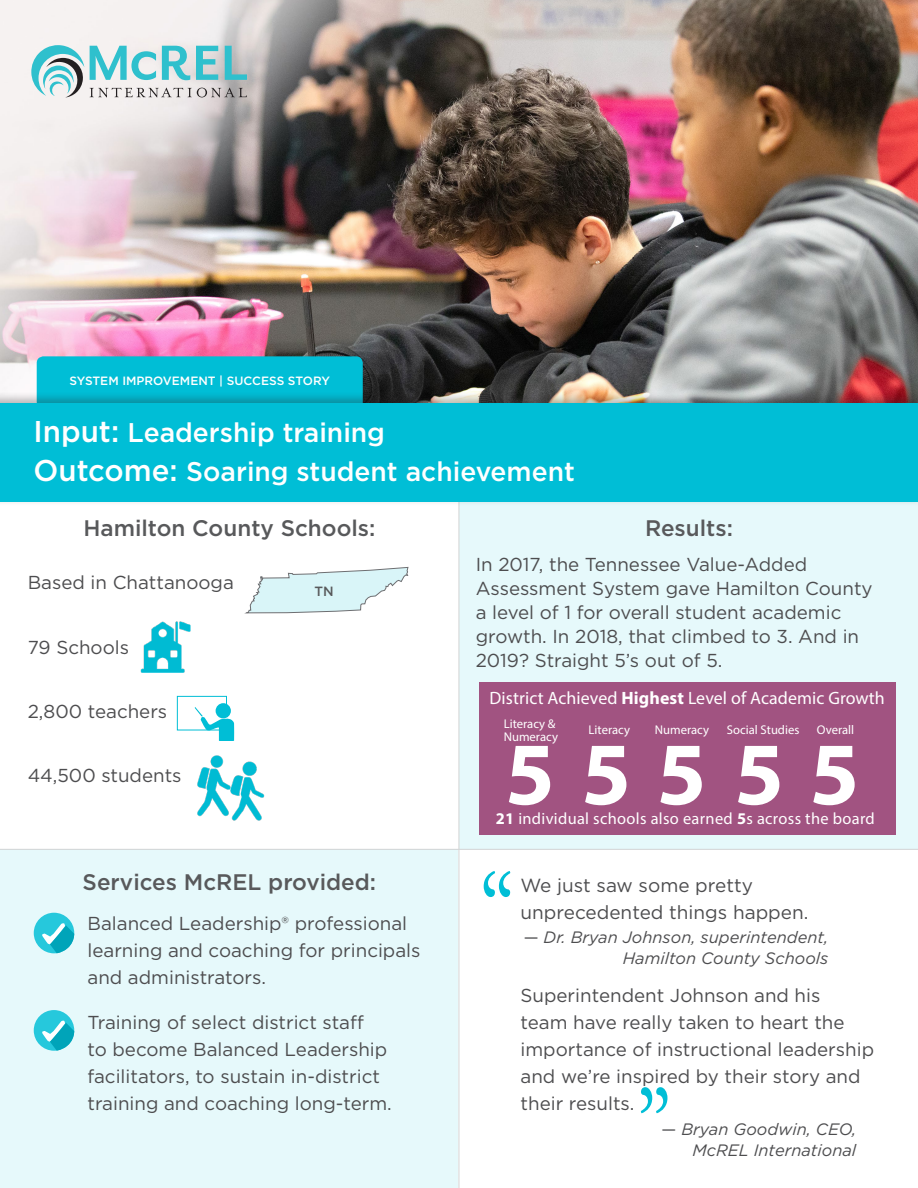
<style>
.page{position:relative;width:918px;height:1188px;background:#fff}
.page>*{position:absolute;margin:0;border:0;box-sizing:border-box;transform-origin:0 0}
.t1{font:112.5px "Adobe Garamond Pro";color:#00bed6;scale:.8 1}
.t2{font:700 89.85px "Myriad Pro";letter-spacing:.29em;color:#fff}
.t3{font:500 27px/39px "Gotham";color:#fff}
.t4{font:500 22.5px "Gotham";color:#58595b}
.t5{font:18.9px/27px "Gotham";color:#4d4d4f}
.t6{font:18.75px/27px "Gotham";color:#4d4d4f}
.t7{font:17.85px "Myriad Pro";letter-spacing:.005em;color:#fff}
.t8{font:italic 16.5px/21px "Gotham";color:#4d4d4f;text-align:right}
.t9{font:16.35px "Myriad Pro";letter-spacing:.02em;color:#fff}
.t10{font:500 13.35px "Gotham";color:#58595b}
.t11{font:12.75px/12.8px "Myriad Pro";color:#fff}
.t12{font:500 12px "Gotham";color:#fff}
.s1{font-size:30px}
.s2{font-weight:700}
.s3{font-style:normal}
</style>
<div class="page">
<div style="left:0;top:849px;width:458px;height:339px;background:#e6f9fb"></div>
<img style="left:0;top:0;width:918px;height:391px">
<div style="left:459px;top:502px;width:459px;height:347px;background:#e6f9fb"></div>
<hr style="left:459px;top:502px;width:1px;height:686px;background:#d1d3d4">
<div style="left:37px;top:356px;width:326px;height:52px;background:#00bed6;border-radius:7px"></div>
<div style="left:0;top:391px;width:918px;height:115px;background:#231f20;opacity:.31"></div>
<div style="left:0;top:403px;width:918px;height:99px;background:#00bed6"></div>
<hr style="left:0;top:849px;width:918px;height:1px;background:#d1d3d4">
<svg style="left:31px;top:45px;width:53px;height:53px"></svg>
<svg style="left:90px;top:46px;width:66px;height:34px"></svg>
<svg style="left:162px;top:46px;width:28px;height:34px"></svg>
<svg style="left:196px;top:46px;width:22px;height:34px"></svg>
<svg style="left:225px;top:46px;width:22px;height:34px"></svg>
<svg style="left:90px;top:88px;width:157px;height:9px"></svg>
<div style="left:34px;top:913px;width:40px;height:40px;background:#26c8dc;border-radius:50%"></div>
<svg style="left:41px;top:922px;width:34px;height:31px"></svg>
<div style="left:34px;top:1010px;width:40px;height:41px;background:#26c8dc;border-radius:50%"></div>
<svg style="left:41px;top:1019px;width:34px;height:32px"></svg>
<div style="left:479px;top:682px;width:417px;height:153px;background:#a15381"></div>
<img style="left:140px;top:622px;width:51px;height:50px">
<img style="left:197px;top:755px;width:67px;height:65px">
<svg style="left:244px;top:567px;width:165px;height:47px"></svg>
<div style="left:177px;top:696px;width:50px;height:34px;border:1px solid #00bed6"></div>
<svg style="left:216px;top:703px;width:15px;height:15px"></svg>
<svg style="left:195px;top:707px;width:39px;height:33px"></svg>
<p class="t12" style="left:70px;top:372px;width:262px">SYSTEM IMPROVEMENT | SUCCESS STORY</p>
<h3 class="t3" style="left:33px;top:413px;width:543px"><span class="s1">Input:</span> Leadership training<br><span class="s1">Outcome:</span> Soaring student achievement</h3>
<p class="t4" style="left:83px;top:514px;width:294px">Hamilton County Schools:</p>
<p class="t4" style="left:645px;top:514px;width:90px">Results:</p>
<p class="t6" style="left:28px;top:569px;width:208px">Based in Chattanooga</p>
<p class="t6" style="left:28px;top:633px;width:103px">79 Schools</p>
<p class="t6" style="left:28px;top:698px;width:141px">2,800 teachers</p>
<p class="t6" style="left:28px;top:762px;width:155px">44,500 students</p>
<p class="t10" style="left:314px;top:583px;width:21px">TN</p>
<p class="t4" style="left:83px;top:867px;width:295px">Services McREL provided:</p>
<p class="t6" style="left:88px;top:909px;width:335px">Balanced Leadership® professional learning and coaching for principals and administrators.</p>
<p class="t6" style="left:88px;top:1008px;width:306px">Training of select district staff<br>to become Balanced Leadership facilitators, to sustain in-district training and coaching long-term.</p>
<p class="t6" style="left:476px;top:552px;width:398px;line-height:24px">In 2017, the Tennessee Value-Added Assessment System gave Hamilton County a level of 1 for overall student academic growth. In 2018, that climbed to 3. And in 2019? Straight 5’s out of 5.</p>
<p class="t7" style="left:490px;top:687px;width:397px">District Achieved <span class="s2">Highest</span> Level of Academic Growth</p>
<p class="t11" style="left:504px;top:717px;width:56px">Literacy &amp;<br>Numeracy</p>
<p class="t11" style="left:589px;top:723px;width:43px">Literacy</p>
<p class="t11" style="left:655px;top:723px;width:56px">Numeracy</p>
<p class="t11" style="left:727px;top:723px;width:74px">Social Studies</p>
<p class="t11" style="left:817px;top:723px;width:39px">Overall</p>
<h2 class="t2" style="left:505px;top:715px;width:356px">55555</h2>
<p class="t9" style="left:496px;top:809px;width:381px"><span class="s2">21</span> individual schools also earned <span class="s2">5</span>s across the board</p>
<h1 class="t1" style="left:479px;top:847px;width:47px">“</h1>
<p class="t5" style="left:521px;top:872px;width:289px">We just saw some pretty unprecedented things happen.</p>
<p class="t8" style="left:524px;top:927px;width:306px"><span class="s3">—</span> Dr. Bryan Johnson, superintendent,<br>Hamilton County Schools</p>
<p class="t6" style="left:521px;top:982px;width:355px">Superintendent Johnson and his<br>team have really taken to heart the importance of instructional leadership and we’re inspired by their story and their results.</p>
<h1 class="t1" style="left:636px;top:1063px;width:47px">”</h1>
<p class="t8" style="left:662px;top:1119px;width:196px"><span class="s3">—</span> Bryan Goodwin, CEO,<br>McREL International</p>
</div>
